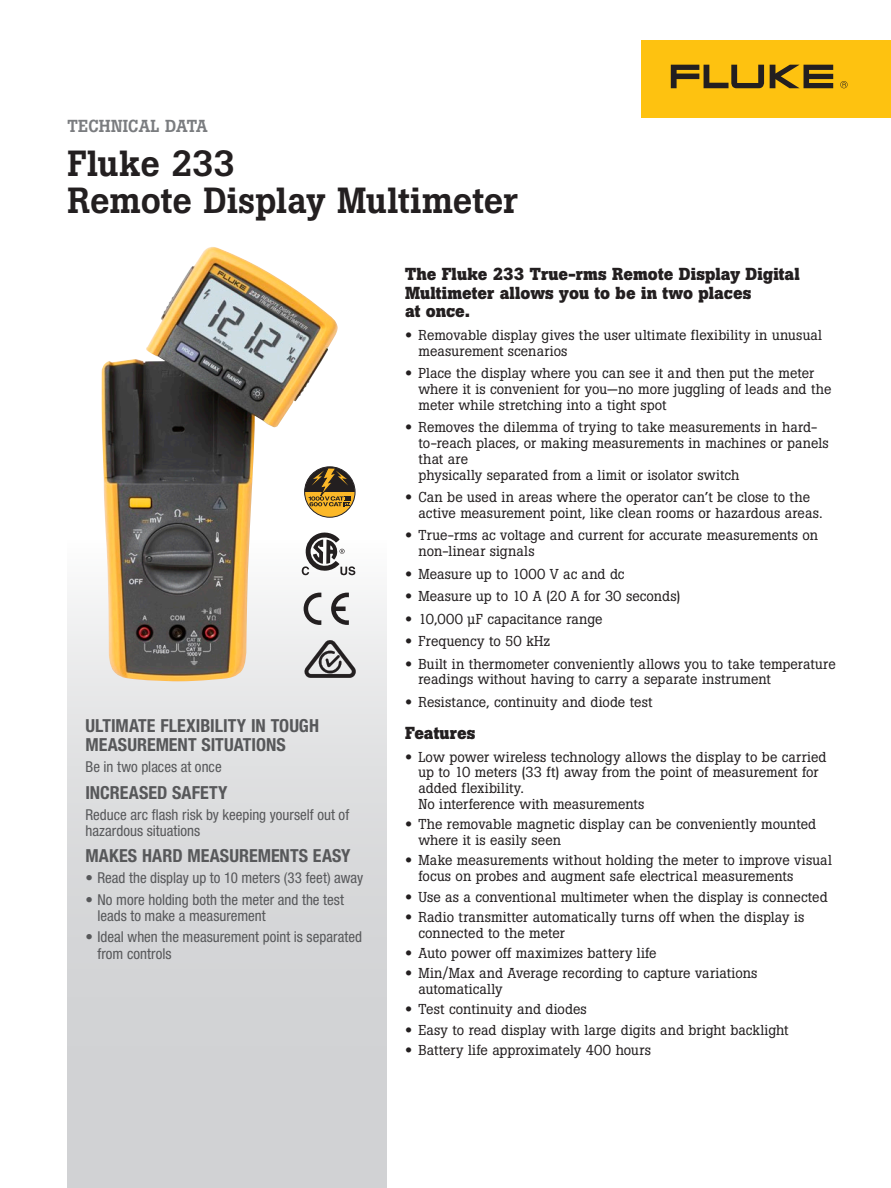
<style>
.page{position:relative;width:891px;height:1188px;background:#fff}
.page>*{position:absolute;margin:0;border:0;box-sizing:border-box;transform-origin:0 0}
.Main_Headline{font:500 36px/37.5px "Boton Pro";letter-spacing:-.005em;color:#231f20}
.Gradient_subhead{font:700 condensed 18px/19.5px "Helvetica Neue LT Pro";color:#57585a}
.Subhead_1{font:700 17.25px/18.8px "Boton Pro";color:#231f20}
.Technical_data_headi{font:500 17.25px "Boton Pro";color:#7a7c7f}
.Gradient_body{font:condensed 15px/16.5px "Helvetica Neue LT Pro";color:#57585a}
.t1{font:14.25px/15.8px "Boton Pro";letter-spacing:.005em;color:#231f20}
.s1{font-weight:700;font-stretch:normal}
.s2{font-family:"Helvetica Neue LT Pro";font-weight:700}
</style>
<div class="page">
<div style="left:68px;top:540px;width:319px;height:648px;background:linear-gradient(to bottom,#f3f3f3,#c8c9cc)"></div>
<div style="left:641px;top:40px;width:250px;height:78px;background:#fec210"></div>
<svg style="left:770px;top:65px;width:63px;height:23px"></svg>
<svg style="left:671px;top:65px;width:93px;height:23px"></svg>
<svg style="left:840px;top:81px;width:8px;height:7px"></svg>
<img style="left:102px;top:247px;width:236px;height:434px">
<svg style="left:304px;top:639px;width:52px;height:39px"></svg>
<svg style="left:302px;top:533px;width:53px;height:42px"></svg>
<svg style="left:304px;top:593px;width:17px;height:32px"></svg>
<svg style="left:331px;top:593px;width:18px;height:32px"></svg>
<svg style="left:305px;top:467px;width:50px;height:50px"></svg>
<p class="Technical_data_headi" style="left:68px;top:115px;width:142px">TECHNICAL DATA</p>
<p class="Main_Headline" style="left:68px;top:144px;width:452px">Fluke 233<br>Remote Display Multimeter</p>
<p class="Gradient_subhead" style="left:85px;top:716px;width:235px">ULTIMATE FLEXIBILITY IN TOUGH<br>MEASUREMENT SITUATIONS</p>
<p class="Gradient_body" style="left:85px;top:759px;width:138px">Be in two places at once</p>
<p class="Gradient_subhead" style="left:85px;top:782px;width:144px">INCREASED SAFETY</p>
<p class="Gradient_body" style="left:85px;top:806px;width:265px">Reduce arc flash risk by keeping yourself out of hazardous situations</p>
<p class="Gradient_subhead" style="left:85px;top:846px;width:267px">MAKES HARD MEASUREMENTS EASY</p>
<p class="Gradient_body" style="left:85px;top:870px;width:279px"><span class="s1">•</span> Read the display up to 10 meters (33 feet) away</p>
<p class="Gradient_body" style="left:97px;top:891px;width:248px;text-indent:-12px"><span class="s1">•</span> No more holding both the meter and the test leads to make a measurement</p>
<p class="Gradient_body" style="left:97px;top:928px;width:266px;text-indent:-12px"><span class="s1">•</span> Ideal when the measurement point is separated from controls</p>
<p class="Subhead_1" style="left:405px;top:265px;width:396px">The Fluke 233 True-rms Remote Display Digital<br>Multimeter allows you to be in two places<br>at once.</p>
<p class="t1" style="left:419px;top:327px;width:405px;text-indent:-14px"><span class="s2">•</span> Removable display gives the user ultimate flexibility in unusual measurement scenarios</p>
<p class="t1" style="left:419px;top:366px;width:415px;text-indent:-14px"><span class="s2">•</span> Place the display where you can see it and then put the meter where it is convenient for you—no more juggling of leads and the meter while stretching into a tight spot</p>
<p class="t1" style="left:419px;top:420px;width:412px;text-indent:-14px"><span class="s2">•</span> Removes the dilemma of trying to take measurements in hard&shy;to-reach places, or making measurements in machines or panels that are<br>physically separated from a limit or isolator switch</p>
<p class="t1" style="left:419px;top:489px;width:406px;text-indent:-14px"><span class="s2">•</span> Can be used in areas where the operator can’t be close to the active measurement point, like clean rooms or hazardous areas.</p>
<p class="t1" style="left:419px;top:528px;width:401px;text-indent:-14px"><span class="s2">•</span> True-rms ac voltage and current for accurate measurements on non-linear signals</p>
<p class="t1" style="left:405px;top:566px;width:221px"><span class="s2">•</span> Measure up to 1000 V ac and dc</p>
<p class="t1" style="left:405px;top:588px;width:277px"><span class="s2">•</span> Measure up to 10 A (20 A for 30 seconds)</p>
<p class="t1" style="left:405px;top:611px;width:199px"><span class="s2">•</span> 10,000 µF capacitance range</p>
<p class="t1" style="left:405px;top:633px;width:147px"><span class="s2">•</span> Frequency to 50 kHz</p>
<p class="t1" style="left:419px;top:656px;width:419px;text-indent:-14px"><span class="s2">•</span> Built in thermometer conveniently allows you to take temperature readings without having to carry a separate instrument</p>
<p class="t1" style="left:405px;top:694px;width:249px"><span class="s2">•</span> Resistance, continuity and diode test</p>
<p class="Subhead_1" style="left:405px;top:724px;width:72px">Features</p>
<p class="t1" style="left:419px;top:749px;width:410px;text-indent:-14px"><span class="s2">•</span> Low power wireless technology allows the display to be carried up to 10 meters (33 ft) away from the point of measurement for added flexibility.<br>No interference with measurements</p>
<p class="t1" style="left:419px;top:817px;width:399px;text-indent:-14px"><span class="s2">•</span> The removable magnetic display can be conveniently mounted where it is easily seen</p>
<p class="t1" style="left:419px;top:853px;width:415px;text-indent:-14px"><span class="s2">•</span> Make measurements without holding the meter to improve visual focus on probes and augment safe electrical measurements</p>
<p class="t1" style="left:405px;top:889px;width:424px"><span class="s2">•</span> Use as a conventional multimeter when the display is connected</p>
<p class="t1" style="left:419px;top:909px;width:387px;text-indent:-14px"><span class="s2">•</span> Radio transmitter automatically turns off when the display is connected to the meter</p>
<p class="t1" style="left:405px;top:945px;width:253px"><span class="s2">•</span> Auto power off maximizes battery life</p>
<p class="t1" style="left:419px;top:965px;width:340px;text-indent:-14px"><span class="s2">•</span> Min/Max and Average recording to capture variations automatically</p>
<p class="t1" style="left:405px;top:1002px;width:183px"><span class="s2">•</span> Test continuity and diodes</p>
<p class="t1" style="left:405px;top:1022px;width:385px"><span class="s2">•</span> Easy to read display with large digits and bright backlight</p>
<p class="t1" style="left:405px;top:1042px;width:247px"><span class="s2">•</span> Battery life approximately 400 hours</p>
</div>
